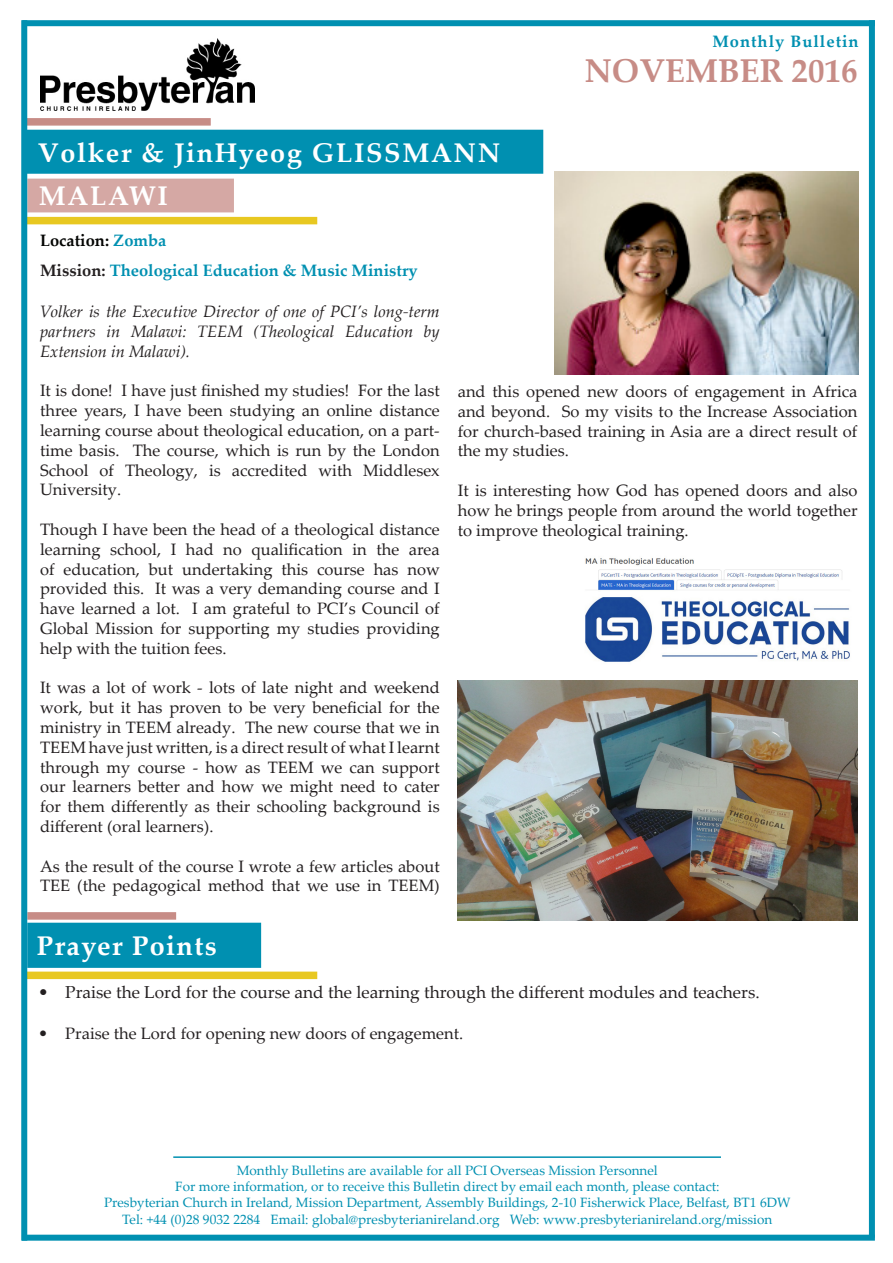
<style>
.page{position:relative;width:893px;height:1263px;background:#fff}
.page>*{position:absolute;margin:0;border:0;box-sizing:border-box;transform-origin:0 0}
.t1{font:700 33px "Palatino Linotype";color:#c78c86}
.t2{font:700 27px "Palatino Linotype";letter-spacing:.06em;color:#fff}
.t3{font:17.25px "Palatino Linotype";color:#231f20}
.t4{font:16.5px/19.8px "Palatino Linotype";color:#231f20;text-align:justify}
.t5{font:italic 16.5px/19.8px "Palatino Linotype";color:#231f20;text-align:justify}
.t6{font:700 16.5px "Palatino Linotype";color:#0090b1}
.t7{font:700 16.5px "Palatino Linotype";letter-spacing:.06em;color:#0090b1}
.t8{font:700 16.5px "Palatino Linotype";color:#040503}
.t9{font:13.5px "Palatino Linotype";color:#0090b1}
.s1{color:#0090b1}
.s2{color:#231f20}
</style>
<div class="page">
<img style="left:40px;top:38px;width:214px;height:72px">
<img style="left:458px;top:680px;width:399px;height:240px">
<img style="left:585px;top:558px;width:265px;height:104px">
<div style="left:869px;top:20px;width:6px;height:1218px;background:#0090b1"></div>
<div style="left:22px;top:20px;width:853px;height:6px;background:#0090b1"></div>
<div style="left:22px;top:1235px;width:853px;height:6px;background:#0090b1"></div>
<div style="left:27px;top:130px;width:515px;height:43px;background:#0090b1"></div>
<div style="left:26px;top:130px;width:517px;height:44px;border:2px solid #0090b1"></div>
<div style="left:27px;top:179px;width:207px;height:33px;background:#d5a8a4"></div>
<div style="left:26px;top:118px;width:185px;height:8px;background:#c78c86;border:2px solid #c78c86"></div>
<div style="left:27px;top:217px;width:290px;height:7px;background:#e8c821"></div>
<div style="left:28px;top:923px;width:232px;height:44px;background:#0090b1"></div>
<div style="left:27px;top:923px;width:234px;height:45px;border:2px solid #0090b1"></div>
<svg style="left:27px;top:912px;width:149px;height:8px"></svg>
<div style="left:27px;top:971px;width:290px;height:8px;background:#e8c821;border:2px solid #e8c821"></div>
<div style="left:21px;top:20px;width:6px;height:1221px;background:#0090b1"></div>
<img style="left:554px;top:171px;width:305px;height:203px">
<hr style="left:173px;top:1156px;width:548px;height:2px;background:#0090b1">
<p class="t7" style="left:712px;top:30px;width:148px">Monthly Bulletin</p>
<p class="t2" style="left:38px;top:133px;width:464px">Volker &amp; JinHyeog GLISSMANN</p>
<p class="t2" style="left:39px;top:177px;width:130px">MALAWI</p>
<p class="t8" style="left:40px;top:229px;width:128px">Location: <span class="s1">Zomba</span></p>
<p class="t6" style="left:40px;top:259px;width:379px"><span class="s2">Mission:</span> Theological Education &amp; Music Ministry</p>
<p class="t1" style="left:584px;top:48px;width:275px">NOVEMBER 2016</p>
<p class="t5" style="left:40px;top:301px;width:401px">Volker is the Executive Director of one of PCI’s long-term partners in Malawi: TEEM (Theological Education by Extension in Malawi).</p>
<p class="t4" style="left:40px;top:380px;width:401px">It is done! I have just finished my studies! For the last three years, I have been studying an online distance learning course about theological education, on a part&shy;time basis. The course, which is run by the London School of Theology, is accredited with Middlesex University.</p>
<p class="t4" style="left:40px;top:519px;width:401px">Though I have been the head of a theological distance learning school, I had no qualification in the area of education, but undertaking this course has now provided this. It was a very demanding course and I have learned a lot. I am grateful to PCI’s Council of Global Mission for supporting my studies providing help with the tuition fees.</p>
<p class="t4" style="left:40px;top:677px;width:401px">It was a lot of work - lots of late night and weekend work, but it has proven to be very beneficial for the ministry in TEEM already. The new course that we in TEEM have just written, is a direct result of what I learnt through my course - how as TEEM we can support our learners better and how we might need to cater for them differently as their schooling background is different (oral learners).</p>
<p class="t4" style="left:40px;top:855px;width:401px">As the result of the course I wrote a few articles about<br>TEE (the pedagogical method that we use in TEEM)</p>
<p class="t2" style="left:37px;top:927px;width:181px">Prayer Points</p>
<p class="t4" style="left:458px;top:381px;width:401px">and this opened new doors of engagement in Africa and beyond. So my visits to the Increase Association for church-based training in Asia are a direct result of the my studies.</p>
<p class="t4" style="left:458px;top:480px;width:401px">It is interesting how God has opened doors and also how he brings people from around the world together to improve theological training.</p>
<p class="t3" style="left:38px;top:980px;width:723px">• Praise the Lord for the course and the learning through the different modules and teachers.</p>
<p class="t4" style="left:38px;top:1022px;width:427px">• Praise the Lord for opening new doors of engagement.</p>
<p class="t9" style="left:237px;top:1161px;width:423px">Monthly Bulletins are available for all PCI Overseas Mission Personnel</p>
<p class="t9" style="left:175px;top:1177px;width:546px">For more information, or to receive this Bulletin direct by email each month, please contact:</p>
<p class="t9" style="left:104px;top:1193px;width:688px">Presbyterian Church in Ireland, Mission Department, Assembly Buildings, 2-10 Fisherwick Place, Belfast, BT1 6DW</p>
<p class="t9" style="left:122px;top:1209px;width:652px">Tel: +44 (0)28 9032 2284 Email: global@presbyterianireland.org Web: www.presbyterianireland.org/mission</p>
</div>
